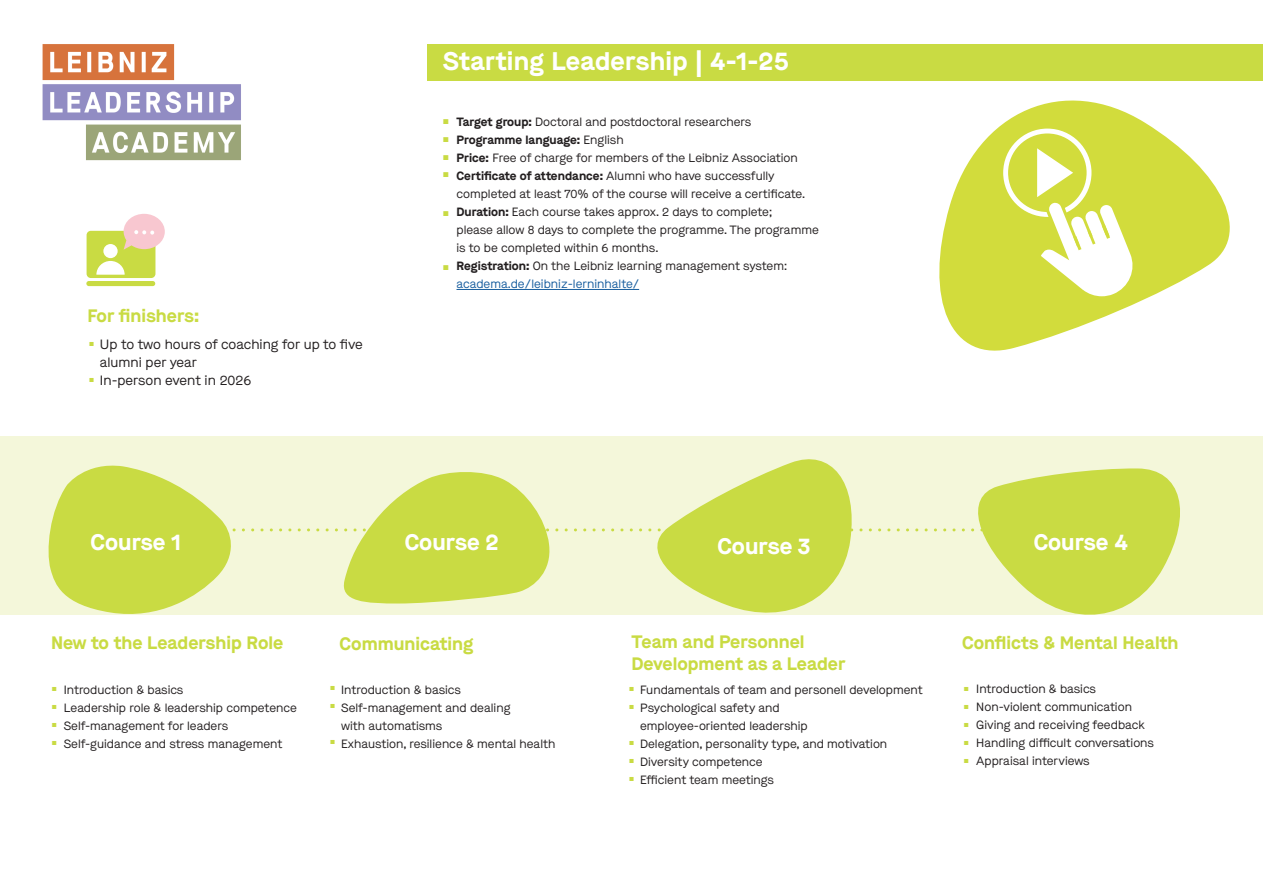
<style>
.page{position:relative;width:1263px;height:893px;background:#fff}
.page>*{position:absolute;margin:0;border:0;box-sizing:border-box;transform-origin:0 0}
.t1{font:700 27px "Maison";color:#c9db43}
.t2{font:700 25.5px "Maison";letter-spacing:.01em;color:#fff}
.t3{font:700 22.5px "Maison";color:#fff}
.t4{font:700 22.5px "Maison";color:#c9db43}
.t5{font:700 18px/21.6px "Maison";color:#c9db43}
.t6{font:13.5px/18px "Maison";color:#231f20}
.t7{font:12px/18px "Maison";color:#231f20}
.t8{font:12px "Maison";color:#175d9e}
.t9{font:700 12px "Maison";color:#231f20}
.s1{font-weight:700}
.s2{font-weight:400}
</style>
<div class="page">
<div style="left:0;top:436px;width:1263px;height:179px;background:#f4f7da"></div>
<div style="left:427px;top:45px;width:836px;height:36px;background:#c9db43"></div>
<svg style="left:48px;top:459px;width:1132px;height:156px"></svg>
<img style="left:42px;top:44px;width:199px;height:117px">
<div style="left:87px;top:231px;width:68px;height:47px;background:#c9db43;border-radius:4px"></div>
<div style="left:86px;top:281px;width:69px;height:5px;background:#c9db43;border-radius:3px"></div>
<div style="left:103px;top:244px;width:15px;height:14px;background:#fff;border-radius:50%"></div>
<svg style="left:96px;top:261px;width:29px;height:14px"></svg>
<svg style="left:123px;top:214px;width:42px;height:36px"></svg>
<hr style="left:456px;top:289px;width:183px;height:1px;background:#175d9e">
<svg style="left:939px;top:100px;width:291px;height:251px;fill:#d2dc3c"></svg>
<div style="left:1003px;top:129px;width:88px;height:88px;border:5px solid #fff;border-radius:50%"></div>
<svg style="left:1037px;top:148px;width:100px;height:151px"></svg>
<svg style="left:1159px;top:206px;width:3px;height:13px"></svg>
<p class="t2" style="left:443px;top:43px;width:347px">Starting Leadership | 4-1-25</p>
<p class="t5" style="left:87px;top:304px;width:113px">For finishers:</p>
<p class="t6" style="left:100px;top:335px;width:264px">Up to two hours of coaching for up to five alumni per year</p>
<p class="t6" style="left:100px;top:371px;width:153px">In-person event in 2026</p>
<p class="t4" style="left:88px;top:321px;width:8px">.</p>
<p class="t4" style="left:88px;top:357px;width:8px">.</p>
<p class="t1" style="left:442px;top:95px;width:9px">.</p>
<p class="t1" style="left:442px;top:113px;width:9px">.</p>
<p class="t1" style="left:442px;top:131px;width:9px">.</p>
<p class="t1" style="left:442px;top:148px;width:9px">.</p>
<p class="t1" style="left:442px;top:187px;width:9px">.</p>
<p class="t1" style="left:442px;top:241px;width:9px">.</p>
<p class="t7" style="left:456px;top:113px;width:296px"><span class="s1">Target group:</span> Doctoral and postdoctoral researchers</p>
<p class="t9" style="left:456px;top:131px;width:169px">Programme language: <span class="s2">English</span></p>
<p class="t7" style="left:456px;top:149px;width:343px"><span class="s1">Price:</span> Free of charge for members of the Leibniz Association</p>
<p class="t7" style="left:456px;top:167px;width:320px"><span class="s1">Certificate of attendance:</span> Alumni who have successfully</p>
<p class="t7" style="left:456px;top:185px;width:350px">completed at least 70% of the course will receive a certificate.</p>
<p class="t7" style="left:456px;top:203px;width:317px"><span class="s1">Duration:</span> Each course takes approx. 2 days to complete;</p>
<p class="t7" style="left:456px;top:221px;width:364px">please allow 8 days to complete the programme. The programme is to be completed within 6 months.</p>
<p class="t7" style="left:456px;top:257px;width:332px"><span class="s1">Registration:</span> On the Leibniz learning management system:</p>
<p class="t8" style="left:456px;top:276px;width:184px">academa.de/leibniz-lerninhalte/</p>
<p class="t3" style="left:91px;top:525px;width:92px">Course 1</p>
<p class="t3" style="left:405px;top:525px;width:96px">Course 2</p>
<p class="t3" style="left:717px;top:529px;width:95px">Course 3</p>
<p class="t3" style="left:1034px;top:525px;width:96px">Course 4</p>
<p class="t5" style="left:51px;top:632px;width:234px">New to the Leadership Role</p>
<p class="t5" style="left:340px;top:632px;width:135px">Communicating</p>
<p class="t5" style="left:631px;top:631px;width:215px">Team and Personnel<br>Development as a Leader</p>
<p class="t5" style="left:962px;top:631px;width:218px">Conflicts &amp; Mental Health</p>
<p class="t7" style="left:64px;top:680px;width:121px">Introduction &amp; basics</p>
<p class="t7" style="left:64px;top:698px;width:235px">Leadership role &amp; leadership competence</p>
<p class="t7" style="left:64px;top:716px;width:166px">Self-management for leaders</p>
<p class="t7" style="left:64px;top:734px;width:220px">Self-guidance and stress management</p>
<p class="t4" style="left:51px;top:667px;width:8px">.</p>
<p class="t4" style="left:51px;top:685px;width:8px">.</p>
<p class="t4" style="left:51px;top:703px;width:8px">.</p>
<p class="t4" style="left:51px;top:721px;width:8px">.</p>
<p class="t7" style="left:341px;top:680px;width:121px">Introduction &amp; basics</p>
<p class="t7" style="left:341px;top:698px;width:171px">Self-management and dealing</p>
<p class="t7" style="left:341px;top:716px;width:103px">with automatisms</p>
<p class="t7" style="left:341px;top:734px;width:216px">Exhaustion, resilience &amp; mental health</p>
<p class="t4" style="left:329px;top:666px;width:8px">.</p>
<p class="t4" style="left:329px;top:684px;width:8px">.</p>
<p class="t4" style="left:329px;top:720px;width:8px">.</p>
<p class="t7" style="left:640px;top:680px;width:284px">Fundamentals of team and personell development</p>
<p class="t7" style="left:640px;top:698px;width:141px">Psychological safety and</p>
<p class="t7" style="left:640px;top:716px;width:169px">employee-oriented leadership</p>
<p class="t7" style="left:640px;top:734px;width:249px">Delegation, personality type, and motivation</p>
<p class="t7" style="left:640px;top:752px;width:124px">Diversity competence</p>
<p class="t7" style="left:640px;top:770px;width:135px">Efficient team meetings</p>
<p class="t4" style="left:628px;top:666px;width:8px">.</p>
<p class="t4" style="left:628px;top:684px;width:8px">.</p>
<p class="t4" style="left:628px;top:720px;width:8px">.</p>
<p class="t4" style="left:628px;top:738px;width:8px">.</p>
<p class="t4" style="left:628px;top:756px;width:8px">.</p>
<p class="t4" style="left:963px;top:667px;width:8px">.</p>
<p class="t4" style="left:963px;top:685px;width:8px">.</p>
<p class="t4" style="left:963px;top:703px;width:8px">.</p>
<p class="t4" style="left:963px;top:721px;width:8px">.</p>
<p class="t4" style="left:963px;top:739px;width:8px">.</p>
<p class="t7" style="left:976px;top:680px;width:121px">Introduction &amp; basics</p>
<p class="t7" style="left:976px;top:698px;width:157px">Non-violent communication</p>
<p class="t7" style="left:976px;top:716px;width:170px">Giving and receiving feedback</p>
<p class="t7" style="left:976px;top:734px;width:179px">Handling difficult conversations</p>
<p class="t7" style="left:976px;top:752px;width:115px">Appraisal interviews</p>
</div>
